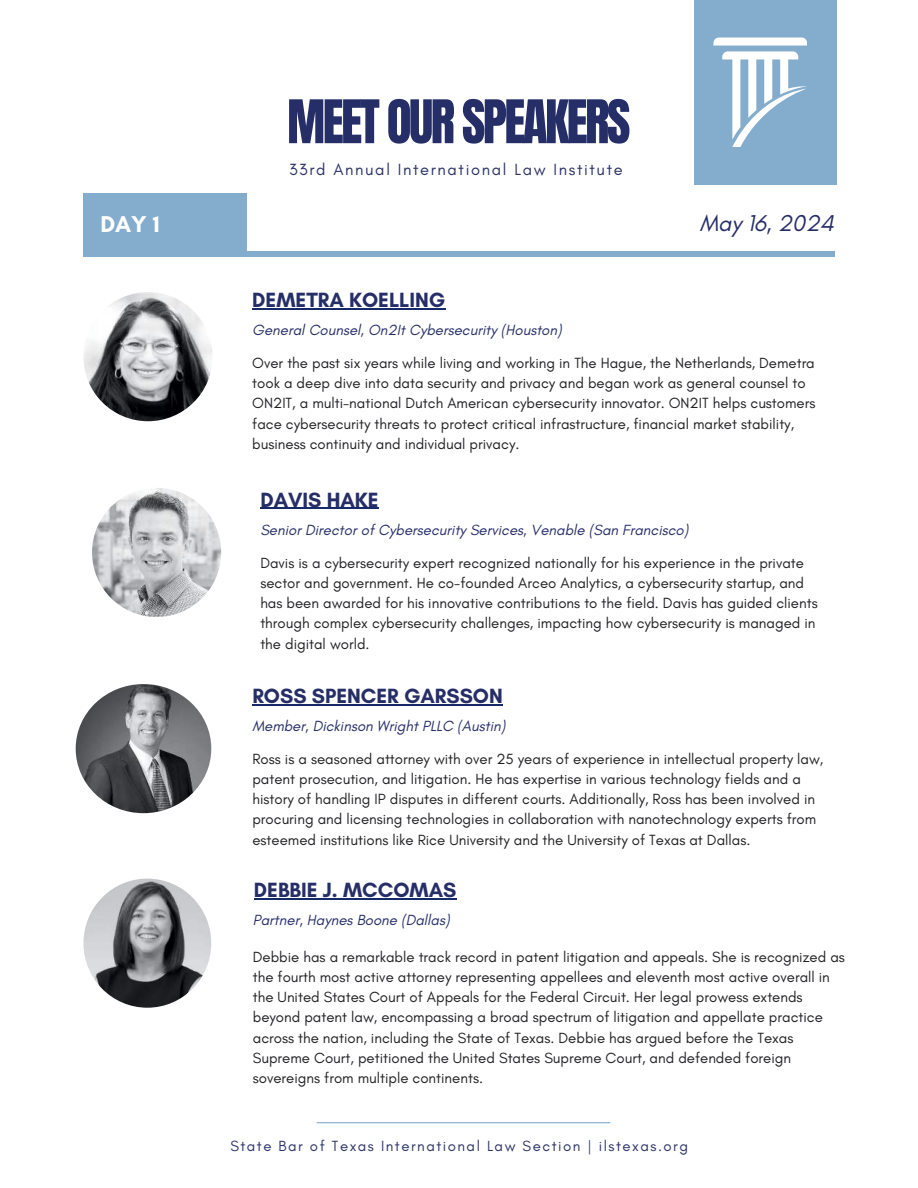
<style>
.page{position:relative;width:918px;height:1188px;background:#fff}
.page>*{position:absolute;margin:0;border:0;box-sizing:border-box;transform-origin:0 0}
.t1{font:51px "Anton";letter-spacing:-.05em;color:#262e68}
.t2{font:italic 23.4px "Glacial Indifference";color:#262e68}
.t3{font:700 23.4px "Glacial Indifference";color:#fff}
.t4{font:700 21px "Glacial Indifference";color:#262e68}
.t5{font:16.5px "Glacial Indifference";letter-spacing:.1em;color:#2b3367}
.t6{font:15px/20.2px "Glacial Indifference";color:#212125}
.t7{font:italic 15px "Glacial Indifference";color:#262e68}
.t8{font:15px "Glacial Indifference";letter-spacing:.1em;color:#2b3367}
</style>
<div class="page">
<div style="left:84px;top:252px;width:751px;height:5px;background:#83accd"></div>
<div style="left:83px;top:193px;width:164px;height:63px;background:#83accd"></div>
<img style="left:92px;top:488px;width:129px;height:129px;border-radius:50%">
<hr style="left:260px;top:508px;width:119px;height:1px;background:#162a6a">
<div style="left:695px;top:0;width:142px;height:184px;background:#83accd"></div>
<svg style="left:713px;top:38px;width:94px;height:109px"></svg>
<img style="left:83px;top:292px;width:130px;height:129px;border-radius:50%">
<hr style="left:252px;top:308px;width:193px;height:1px;background:#162a6a">
<hr style="left:317px;top:1122px;width:293px;height:1px;background:#83accd">
<img style="left:76px;top:684px;width:135px;height:129px;border-radius:50%">
<hr style="left:252px;top:704px;width:251px;height:1px;background:#162a6a">
<img style="left:83px;top:879px;width:128px;height:129px;border-radius:50%">
<hr style="left:254px;top:899px;width:202px;height:1px;background:#162a6a">
<h1 class="t1" style="left:287px;top:96px;width:345px">MEET OUR SPEAKERS</h1>
<p class="t5" style="left:289px;top:160px;width:335px">33rd Annual International Law Institute</p>
<h2 class="t3" style="left:100px;top:209px;width:61px">DAY 1</h2>
<h2 class="t2" style="left:700px;top:210px;width:136px">May 16, 2024</h2>
<h3 class="t4" style="left:252px;top:287px;width:195px">DEMETRA KOELLING</h3>
<p class="t7" style="left:252px;top:322px;width:311px">General Counsel, On2It Cybersecurity (Houston)</p>
<p class="t6" style="left:252px;top:353px;width:565px">Over the past six years while living and working in The Hague, the Netherlands, Demetra took a deep dive into data security and privacy and began work as general counsel to ON2IT, a multi-national Dutch American cybersecurity innovator. ON2IT helps customers face cybersecurity threats to protect critical infrastructure, financial market stability, business continuity and individual privacy.</p>
<h3 class="t4" style="left:260px;top:487px;width:120px">DAVIS HAKE</h3>
<p class="t7" style="left:260px;top:521px;width:430px">Senior Director of Cybersecurity Services, Venable (San Francisco)</p>
<p class="t6" style="left:260px;top:553px;width:559px">Davis is a cybersecurity expert recognized nationally for his experience in the private sector and government. He co-founded Arceo Analytics, a cybersecurity startup, and has been awarded for his innovative contributions to the field. Davis has guided clients through complex cybersecurity challenges, impacting how cybersecurity is managed in the digital world.</p>
<h3 class="t4" style="left:252px;top:683px;width:252px">ROSS SPENCER GARSSON</h3>
<p class="t7" style="left:252px;top:717px;width:254px">Member, Dickinson Wright PLLC (Austin)</p>
<p class="t6" style="left:252px;top:749px;width:572px">Ross is a seasoned attorney with over 25 years of experience in intellectual property law, patent prosecution, and litigation. He has expertise in various technology fields and a history of handling IP disputes in different courts. Additionally, Ross has been involved in procuring and licensing technologies in collaboration with nanotechnology experts from esteemed institutions like Rice University and the University of Texas at Dallas.</p>
<h3 class="t4" style="left:254px;top:877px;width:204px">DEBBIE J. MCCOMAS</h3>
<p class="t7" style="left:253px;top:912px;width:198px">Partner, Haynes Boone (Dallas)</p>
<p class="t6" style="left:253px;top:947px;width:594px">Debbie has a remarkable track record in patent litigation and appeals. She is recognized as the fourth most active attorney representing appellees and eleventh most active overall in the United States Court of Appeals for the Federal Circuit. Her legal prowess extends beyond patent law, encompassing a broad spectrum of litigation and appellate practice across the nation, including the State of Texas. Debbie has argued before the Texas Supreme Court, petitioned the United States Supreme Court, and defended foreign sovereigns from multiple continents.</p>
<p class="t8" style="left:230px;top:1138px;width:459px">State Bar of Texas International Law Section | ilstexas.org</p>
</div>
